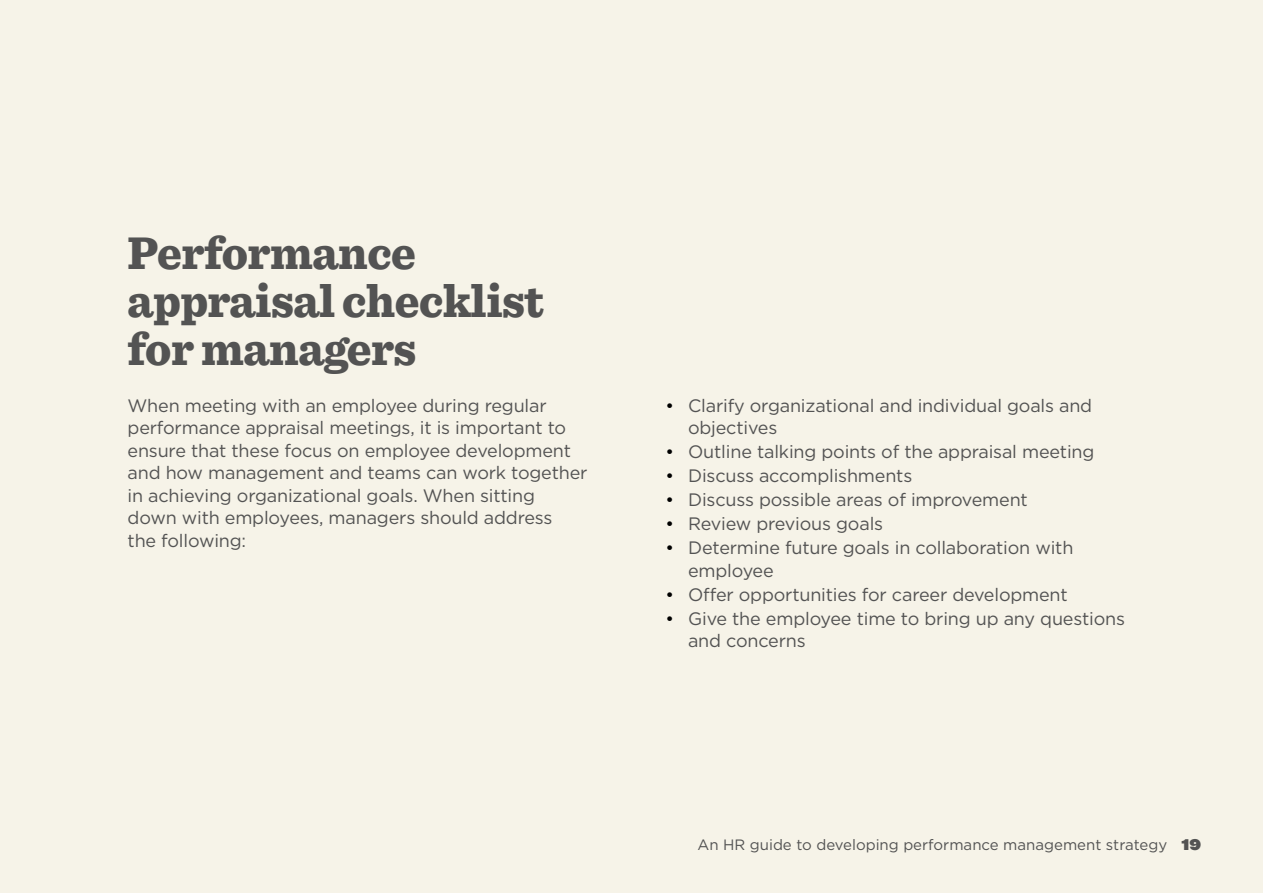
<style>
.page{position:relative;width:1263px;height:893px;background:#f6f3e8}
.page>*{position:absolute;margin:0;border:0;box-sizing:border-box;transform-origin:0 0}
.t1{font:900 48px/48px "Sentinel";letter-spacing:-.01em;color:#535353;scale:.95 1}
.t2{font:18px/22.5px "Gotham HTF";letter-spacing:-.01em;color:#535353}
.t3{font:18px "Gotham HTF";color:#000}
.t4{font:15px "Gotham HTF";color:#535353}
.t5{font:13.5px "Champion HTF Heavyweight";color:#535353}
</style>
<div class="page">
<h1 class="t1" style="left:128px;top:228px;width:440px">Performance appraisal checklist for managers</h1>
<p class="t2" style="left:128px;top:394px;width:461px">When meeting with an employee during regular performance appraisal meetings it, is important to ensure that these focus on employee development and how management and teams can work together in achieving organizational goals. When sitting down with employees, managers should address<br>the following:</p>
<p class="t2" style="left:688px;top:394px;width:406px">Clarify organizational and individual goals and</p>
<p class="t3" style="left:665px;top:395px;width:10px">•</p>
<p class="t2" style="left:688px;top:415px;width:408px;line-height:24px">objectives<br>Outline talking points of the appraisal meeting</p>
<p class="t3" style="left:665px;top:442px;width:10px">•</p>
<p class="t2" style="left:688px;top:464px;width:226px">Discuss accomplishments</p>
<p class="t3" style="left:665px;top:466px;width:10px">•</p>
<p class="t2" style="left:688px;top:488px;width:341px">Discuss possible areas of improvement</p>
<p class="t3" style="left:665px;top:490px;width:10px">•</p>
<p class="t2" style="left:688px;top:512px;width:196px">Review previous goals</p>
<p class="t3" style="left:665px;top:514px;width:10px">•</p>
<p class="t2" style="left:688px;top:536px;width:387px">Determine future goals in collaboration with</p>
<p class="t3" style="left:665px;top:538px;width:10px">•</p>
<p class="t3" style="left:665px;top:584px;width:10px">•</p>
<p class="t3" style="left:665px;top:608px;width:10px">•</p>
<p class="t2" style="left:688px;top:558px;width:381px;line-height:24px">employee<br>Offer opportunities for career development</p>
<p class="t2" style="left:688px;top:607px;width:438px">Give the employee time to bring up any questions</p>
<p class="t2" style="left:688px;top:629px;width:119px">and concerns</p>
<p class="t4" style="left:697px;top:837px;width:471px">An HR guide to developing performance management strategy</p>
<p class="t5" style="left:1181px;top:836px;width:21px">19</p>
</div>
